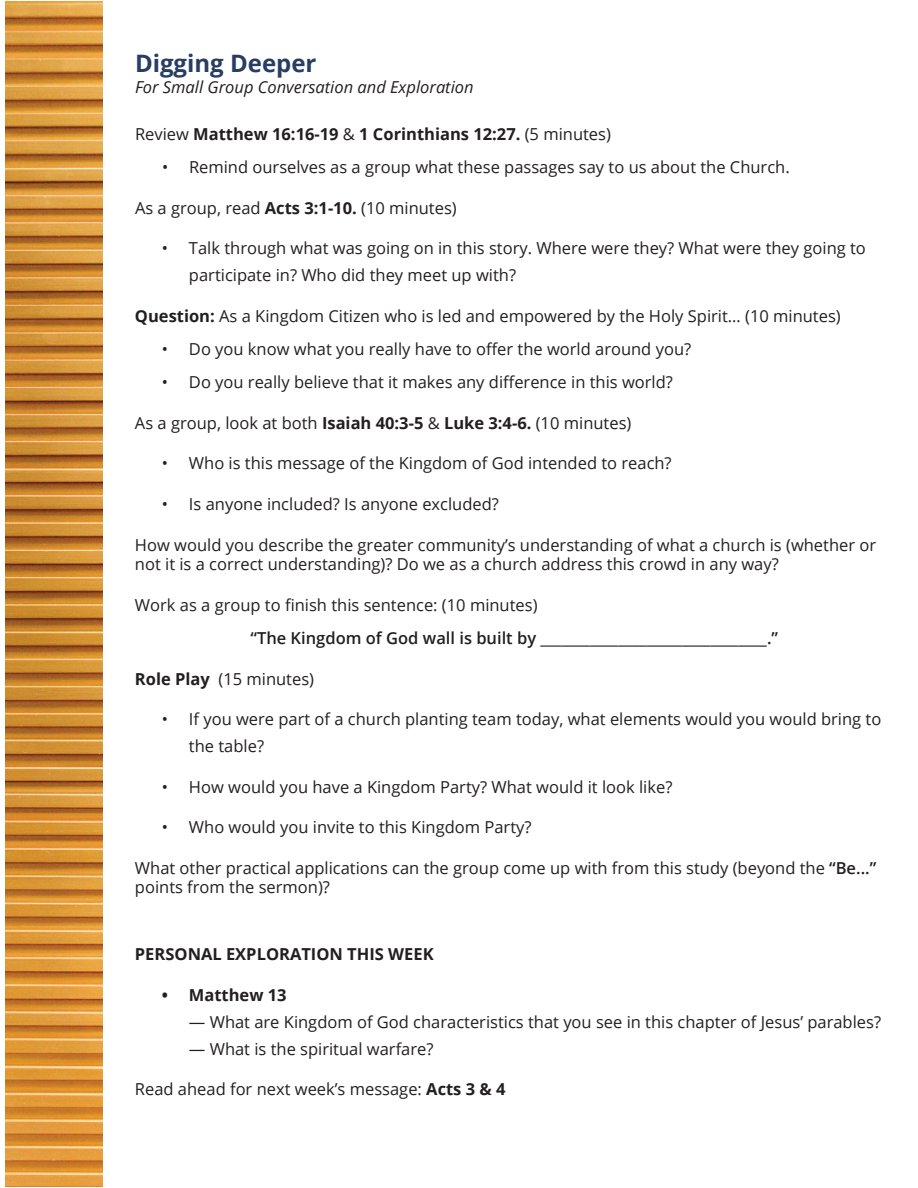
<style>
.page{position:relative;width:918px;height:1188px;background:#fff}
.page>*{position:absolute;margin:0;border:0;box-sizing:border-box;transform-origin:0 0}
.t1{font:700 24px "Open Sans";color:#273e62}
.t2{font:16.5px/27px "Open Sans";color:#231f20}
.t3{font:700 16.5px "Open Sans";color:#231f20}
.t4{font:600 16.5px "Open Sans";color:#231f20}
.t5{font:italic 16.5px "Open Sans";color:#231f20}
.s1{font-weight:400}
.s2{font-weight:700}
.s3{font-weight:600}
</style>
<div class="page">
<img style="left:5px;top:1px;width:98px;height:1186px">
<h1 class="t1" style="left:135px;top:47px;width:183px">Digging Deeper</h1>
<p class="t5" style="left:135px;top:76px;width:340px">For Small Group Conversation and Exploration</p>
<p class="t3" style="left:135px;top:122px;width:478px"><span class="s1">Review</span> Matthew 16:16-19 <span class="s1">&amp;</span> 1 Corinthians 12:27. <span class="s1">(5 minutes)</span></p>
<p class="t2" style="left:162px;top:153px;width:629px">• Remind ourselves as a group what these passages say to us about the Church.</p>
<p class="t2" style="left:135px;top:194px;width:323px">As a group, read <span class="s2">Acts 3:1-10.</span> (10 minutes)</p>
<p class="t2" style="left:189px;top:234px;width:678px;text-indent:-27px">• Talk through what was going on in this story. Where were they? What were they going to participate in? Who did they meet up with?</p>
<p class="t2" style="left:135px;top:302px;width:707px"><span class="s2">Question:</span> As a Kingdom Citizen who is led and empowered by the Holy Spirit… (10 minutes)</p>
<p class="t2" style="left:162px;top:335px;width:531px">• Do you know what you really have to offer the world around you?</p>
<p class="t2" style="left:162px;top:369px;width:512px">• Do you really believe that it makes any difference in this world?</p>
<p class="t2" style="left:135px;top:409px;width:498px">As a group, look at both <span class="s2">Isaiah 40:3-5</span> &amp; <span class="s2">Luke 3:4-6.</span> (10 minutes)</p>
<p class="t2" style="left:162px;top:450px;width:511px">• Who is this message of the Kingdom of God intended to reach?</p>
<p class="t2" style="left:162px;top:490px;width:338px">• Is anyone included? Is anyone excluded?</p>
<p class="t2" style="left:135px;top:534px;width:743px;line-height:19.8px">How would you describe the greater community’s understanding of what a church is (whether or not it is a correct understanding)? Do we as a church address this crowd in any way?</p>
<p class="t2" style="left:135px;top:591px;width:404px">Work as a group to finish this sentence: (10 minutes)</p>
<p class="t4" style="left:250px;top:627px;width:529px">“The Kingdom of God wall is built by ________________________________.”</p>
<p class="t2" style="left:135px;top:665px;width:181px"><span class="s2">Role Play</span> (15 minutes)</p>
<p class="t2" style="left:189px;top:705px;width:694px;text-indent:-27px">• If you were part of a church planting team today, what elements would you would bring to the table?</p>
<p class="t2" style="left:162px;top:773px;width:512px">• How would you have a Kingdom Party? What would it look like?</p>
<p class="t2" style="left:162px;top:813px;width:371px">• Who would you invite to this Kingdom Party?</p>
<p class="t2" style="left:135px;top:857px;width:743px;line-height:19.8px">What other practical applications can the group come up with from this study (beyond the <span class="s3">“Be...” </span>points from the sermon)?</p>
<p class="t3" style="left:135px;top:942px;width:300px">PERSONAL EXPLORATION THIS WEEK</p>
<p class="t3" style="left:162px;top:983px;width:126px">• Matthew 13</p>
<p class="t2" style="left:189px;top:1008px;width:694px">— What are Kingdom of God characteristics that you see in this chapter of Jesus’ parables?</p>
<p class="t2" style="left:189px;top:1035px;width:246px">— What is the spiritual warfare?</p>
<p class="t2" style="left:135px;top:1075px;width:372px">Read ahead for next week’s message: <span class="s2">Acts 3 &amp; 4</span></p>
</div>
